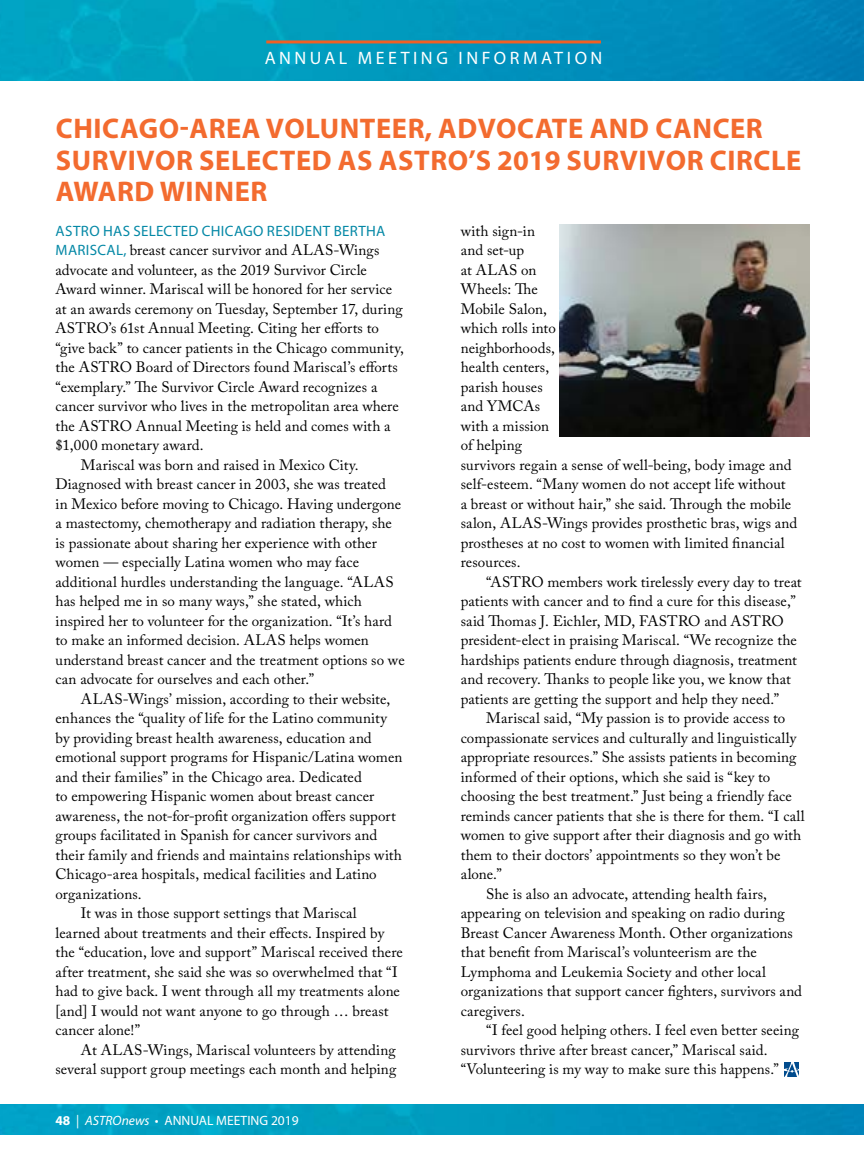
<style>
.page{position:relative;width:864px;height:1161px;background:#fff}
.page>*{position:absolute;margin:0;border:0;box-sizing:border-box;transform-origin:0 0}
.t1{font:700 28.5px/31.5px "Myriad Pro";letter-spacing:.02em;color:#f36b2f}
.t2{font:18px "Myriad Pro";letter-spacing:.195em;color:#fff}
.t3{font:15px/19.5px "Adobe Caslon Pro";letter-spacing:.005em;color:#000}
.t4{font:15px "Myriad Pro";letter-spacing:.025em;color:#0488a6}
.t5{font:13.5px "Myriad Pro";color:#fff}
.s1{font-family:"Myriad Pro";color:#0488a6}
.s2{font-weight:700}
.s3{font-style:italic}
</style>
<div class="page">
<img style="left:0;top:1104px;width:864px;height:31px">
<img style="left:0;top:0;width:864px;height:81px">
<hr style="left:266px;top:40px;width:335px;height:3px;background:#f15f24">
<svg style="left:784px;top:1062px;width:15px;height:15px"></svg>
<img style="left:559px;top:225px;width:251px;height:212px">
<p class="t2" style="left:265px;top:47px;width:339px">ANNUAL MEETING INFORMATION</p>
<h1 class="t1" style="left:56px;top:112px;width:747px">CHICAGO-AREA VOLUNTEER, ADVOCATE AND CANCER<br>SURVIVOR SELECTED AS ASTRO’S 2019 SURVIVOR CIRCLE<br>AWARD WINNER</h1>
<p class="t4" style="left:56px;top:222px;width:331px">ASTRO HAS SELECTED CHICAGO RESIDENT BERTHA</p>
<p class="t3" style="left:56px;top:240px;width:325px"><span class="s1">MARISCAL,</span> breast cancer survivor and ALAS-Wings</p>
<p class="t3" style="left:55px;top:260px;width:313px">advocate and volunteer, as the 2019 Survivor Circle</p>
<p class="t3" style="left:55px;top:279px;width:338px">Award winner. Mariscal will be honored for her service</p>
<p class="t3" style="left:55px;top:299px;width:349px">at an awards ceremony on Tuesday, September 17, during</p>
<p class="t3" style="left:55px;top:318px;width:325px">ASTRO’s 61st Annual Meeting. Citing her efforts to</p>
<p class="t3" style="left:55px;top:338px;width:350px">“give back” to cancer patients in the Chicago community,</p>
<p class="t3" style="left:55px;top:357px;width:344px">the ASTRO Board of Directors found Mariscal’s efforts</p>
<p class="t3" style="left:55px;top:377px;width:323px">“exemplary.” The Survivor Circle Award recognizes a</p>
<p class="t3" style="left:55px;top:396px;width:345px">cancer survivor who lives in the metropolitan area where</p>
<p class="t3" style="left:55px;top:416px;width:337px">the ASTRO Annual Meeting is held and comes with a</p>
<p class="t3" style="left:55px;top:435px;width:150px">$1,000 monetary award.</p>
<p class="t3" style="left:81px;top:455px;width:279px">Mariscal was born and raised in Mexico City.</p>
<p class="t3" style="left:55px;top:474px;width:332px">Diagnosed with breast cancer in 2003, she was treated</p>
<p class="t3" style="left:55px;top:494px;width:347px">in Mexico before moving to Chicago. Having undergone</p>
<p class="t3" style="left:55px;top:513px;width:338px">a mastectomy, chemotherapy and radiation therapy, she</p>
<p class="t3" style="left:55px;top:533px;width:323px">is passionate about sharing her experience with other</p>
<p class="t3" style="left:55px;top:552px;width:305px">women — especially Latina women who may face</p>
<p class="t3" style="left:55px;top:572px;width:340px">additional hurdles understanding the language. “ALAS</p>
<p class="t3" style="left:55px;top:591px;width:308px">has helped me in so many ways,” she stated, which</p>
<p class="t3" style="left:55px;top:611px;width:338px">inspired her to volunteer for the organization. “It’s hard</p>
<p class="t3" style="left:55px;top:630px;width:315px">to make an informed decision. ALAS helps women</p>
<p class="t3" style="left:55px;top:650px;width:351px">understand breast cancer and the treatment options so we</p>
<p class="t3" style="left:55px;top:669px;width:260px">can advocate for ourselves and each other.”</p>
<p class="t3" style="left:81px;top:689px;width:311px">ALAS-Wings’ mission, according to their website,</p>
<p class="t3" style="left:55px;top:708px;width:333px">enhances the “quality of life for the Latino community</p>
<p class="t3" style="left:55px;top:728px;width:318px">by providing breast health awareness, education and</p>
<p class="t3" style="left:55px;top:747px;width:348px">emotional support programs for Hispanic/Latina women</p>
<p class="t3" style="left:55px;top:767px;width:308px">and their families” in the Chicago area. Dedicated</p>
<p class="t3" style="left:55px;top:786px;width:320px">to empowering Hispanic women about breast cancer</p>
<p class="t3" style="left:55px;top:806px;width:342px">awareness, the not-for-profit organization offers support</p>
<p class="t3" style="left:55px;top:825px;width:323px">groups facilitated in Spanish for cancer survivors and</p>
<p class="t3" style="left:55px;top:845px;width:348px">their family and friends and maintains relationships with</p>
<p class="t3" style="left:55px;top:864px;width:323px">Chicago-area hospitals, medical facilities and Latino</p>
<p class="t3" style="left:55px;top:884px;width:88px">organizations.</p>
<p class="t3" style="left:81px;top:903px;width:277px">It was in those support settings that Mariscal</p>
<p class="t3" style="left:55px;top:923px;width:330px">learned about treatments and their effects. Inspired by</p>
<p class="t3" style="left:55px;top:942px;width:349px">the “education, love and support” Mariscal received there</p>
<p class="t3" style="left:55px;top:962px;width:344px">after treatment, she said she was so overwhelmed that “I</p>
<p class="t3" style="left:55px;top:981px;width:346px">had to give back. I went through all my treatments alone</p>
<p class="t3" style="left:55px;top:1001px;width:335px">[and] I would not want anyone to go through … breast</p>
<p class="t3" style="left:55px;top:1020px;width:86px">cancer alone!”</p>
<p class="t3" style="left:81px;top:1040px;width:316px">At ALAS-Wings, Mariscal volunteers by attending</p>
<p class="t3" style="left:55px;top:1059px;width:342px">several support group meetings each month and helping</p>
<p class="t5" style="left:56px;top:1112px;width:245px"><span class="s2">48</span> | <span class="s3">ASTROnews</span> • ANNUAL MEETING 2019</p>
<p class="t3" style="left:461px;top:221px;width:338px">with sign-in<br>and set-up<br>at ALAS on<br>Wheels: The<br>Mobile Salon,<br>which rolls into<br>neighborhoods,<br>health centers,<br>parish houses<br>and YMCAs<br>with a mission<br>of helping<br>survivors regain a sense of well-being, body image and self-esteem. “Many women do not accept life without<br>a breast or without hair,” she said. Through the mobile salon, ALAS-Wings provides prosthetic bras, wigs and prostheses at no cost to women with limited financial resources.</p>
<p class="t3" style="left:461px;top:572px;width:343px;text-indent:26px">“ASTRO members work tirelessly every day to treat patients with cancer and to find a cure for this disease,” said Thomas J. Eichler, MD, FASTRO and ASTRO president-elect in praising Mariscal. “We recognize the hardships patients endure through diagnosis, treatment and recovery. Thanks to people like you, we know that patients are getting the support and help they need.”</p>
<p class="t3" style="left:486px;top:708px;width:301px">Mariscal said, “My passion is to provide access to</p>
<p class="t3" style="left:461px;top:728px;width:337px">compassionate services and culturally and linguistically</p>
<p class="t3" style="left:461px;top:747px;width:337px">appropriate resources.” She assists patients in becoming</p>
<p class="t3" style="left:461px;top:767px;width:311px">informed of their options, which she said is “key to</p>
<p class="t3" style="left:461px;top:786px;width:333px">choosing the best treatment.” Just being a friendly face</p>
<p class="t3" style="left:461px;top:806px;width:345px">reminds cancer patients that she is there for them. “I call</p>
<p class="t3" style="left:461px;top:825px;width:342px">women to give support after their diagnosis and go with</p>
<p class="t3" style="left:461px;top:845px;width:321px">them to their doctors’ appointments so they won’t be</p>
<p class="t3" style="left:461px;top:864px;width:43px">alone.”</p>
<p class="t3" style="left:486px;top:884px;width:282px">She is also an advocate, attending health fairs,</p>
<p class="t3" style="left:461px;top:903px;width:325px">appearing on television and speaking on radio during</p>
<p class="t3" style="left:461px;top:923px;width:334px">Breast Cancer Awareness Month. Other organizations</p>
<p class="t3" style="left:461px;top:942px;width:298px">that benefit from Mariscal’s volunteerism are the</p>
<p class="t3" style="left:461px;top:962px;width:307px">Lymphoma and Leukemia Society and other local</p>
<p class="t3" style="left:461px;top:981px;width:343px">organizations that support cancer fighters, survivors and</p>
<p class="t3" style="left:461px;top:1001px;width:66px">caregivers.</p>
<p class="t3" style="left:486px;top:1020px;width:314px">“I feel good helping others. I feel even better seeing</p>
<p class="t3" style="left:461px;top:1040px;width:308px">survivors thrive after breast cancer,” Mariscal said.</p>
<p class="t3" style="left:461px;top:1059px;width:320px">“Volunteering is my way to make sure this happens.”</p>
</div>
